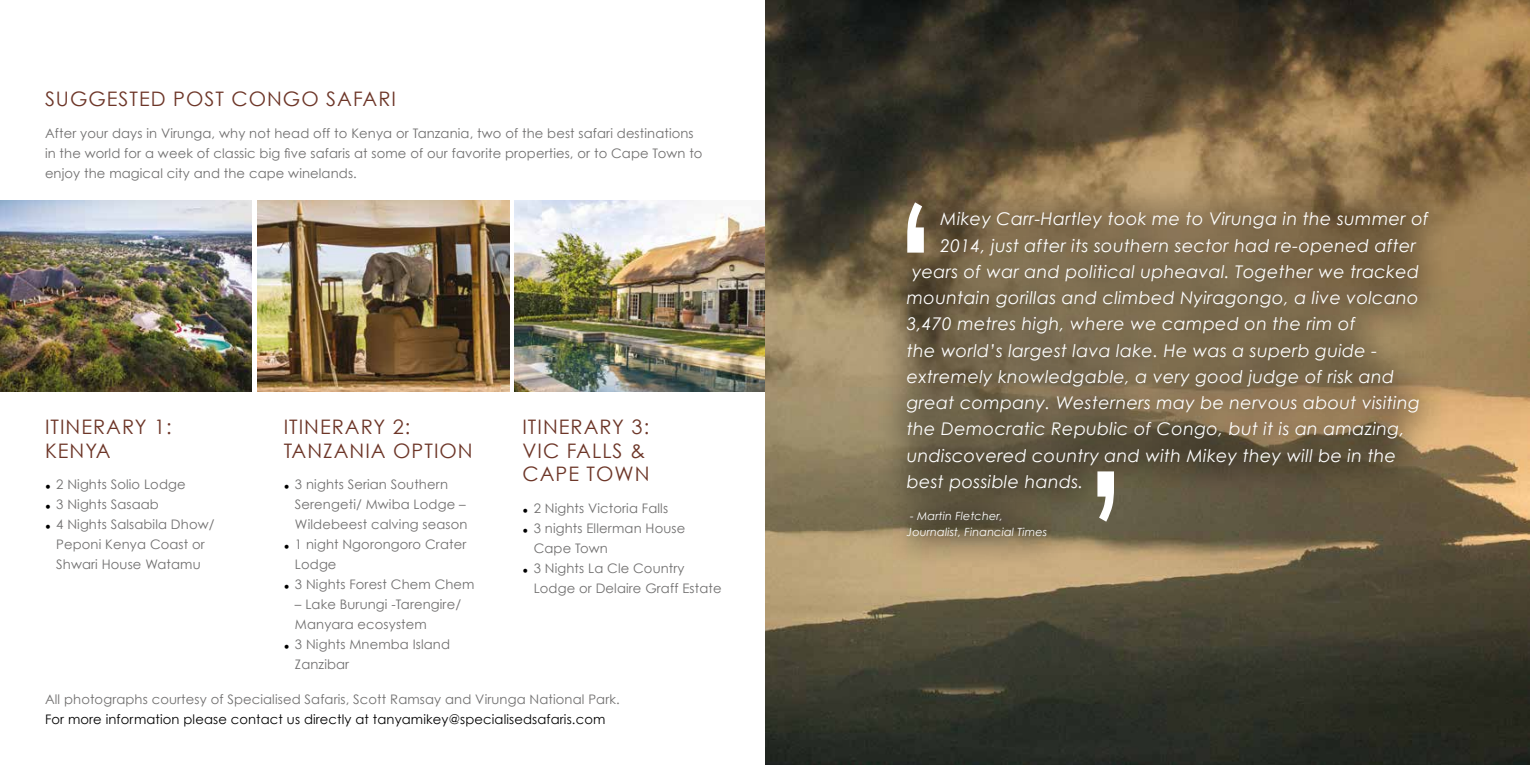
<style>
.page{position:relative;width:1530px;height:765px;background:#fff}
.page>*{position:absolute;margin:0;border:0;box-sizing:border-box;transform-origin:0 0}
.t1{font:187.5px "Century Gothic";color:#fff}
.t2{font:20px/23.8px "Century Gothic";letter-spacing:.05em;color:#6d3628}
.t3{font:italic 17.5px "Century Gothic";letter-spacing:.02em;color:#fff}
.t4{font:13.12px/20px "Century Gothic";letter-spacing:.01em;color:#706f6f}
.t5{font:13.12px "Century Gothic";letter-spacing:.01em;color:#000}
.t6{font:italic 11.25px/16.2px "Century Gothic";letter-spacing:.01em;color:#fff}
.s1{font-family:"Minion Pro";font-size:15px;color:#000}
</style>
<div class="page">
<img style="left:765px;top:0;width:765px;height:765px">
<img style="left:0;top:200px;width:252px;height:191px">
<img style="left:258px;top:200px;width:252px;height:191px">
<img style="left:515px;top:200px;width:250px;height:191px">
<div style="left:877px;top:182px;width:581px;height:385px;background:#000;opacity:.75"></div>
<h2 class="t2" style="left:45px;top:87px;width:353px">SUGGESTED POST CONGO SAFARI</h2>
<p class="t4" style="left:45px;top:123px;width:659px">After your days in Virunga, why not head off to Kenya or Tanzania, two of the best safari destinations in the world for a week of classic big five safaris at some of our favorite properties, or to Cape Town to enjoy the magical city and the cape winelands.</p>
<h2 class="t2" style="left:45px;top:414px;width:128px">ITINERARY 1:<br>KENYA</h2>
<p class="t4" style="left:45px;top:474px;width:142px"><span class="s1">•</span> 2 Nights Solio Lodge</p>
<p class="t4" style="left:45px;top:494px;width:115px"><span class="s1">•</span> 3 Nights Sasaab</p>
<p class="t4" style="left:45px;top:514px;width:171px;text-align:center"><span class="s1">•</span> 4 Nights Salsabila Dhow/<br>Peponi Kenya Coast or<br>Shwari House Watamu</p>
<h2 class="t2" style="left:284px;top:414px;width:190px">ITINERARY 2:<br>TANZANIA OPTION</h2>
<p class="t4" style="left:295px;top:474px;width:174px;text-indent:-11px"><span class="s1">•</span> 3 nights Serian Southern<br>Serengeti/ Mwiba Lodge –<br>Wildebeest calving season</p>
<p class="t4" style="left:295px;top:534px;width:173px;text-indent:-11px"><span class="s1">•</span> 1 night Ngorongoro Crater<br>Lodge</p>
<p class="t4" style="left:284px;top:574px;width:192px"><span class="s1">•</span> 3 Nights Forest Chem Chem</p>
<p class="t4" style="left:295px;top:594px;width:168px">– Lake Burungi -Tarengire/<br>Manyara ecosystem</p>
<p class="t4" style="left:295px;top:634px;width:157px;text-indent:-11px"><span class="s1">•</span> 3 Nights Mnemba Island<br>Zanzibar</p>
<h2 class="t2" style="left:522px;top:414px;width:129px">ITINERARY 3:<br>VIC FALLS &amp;<br>CAPE TOWN</h2>
<p class="t4" style="left:522px;top:498px;width:147px"><span class="s1">•</span> 2 Nights Victoria Falls</p>
<p class="t4" style="left:534px;top:518px;width:153px;text-indent:-11px"><span class="s1">•</span> 3 nights Ellerman House<br>Cape Town</p>
<p class="t4" style="left:534px;top:558px;width:189px;text-indent:-11px"><span class="s1">•</span> 3 Nights La Cle Country<br>Lodge or Delaire Graff Estate</p>
<p class="t4" style="left:45px;top:689px;width:576px">All photographs courtesy of Specialised Safaris, Scott Ramsay and Virunga National Park.</p>
<p class="t5" style="left:45px;top:711px;width:562px">For more information please contact us directly at tanyamikey@specialisedsafaris.com</p>
<h1 class="t1" style="left:881px;top:158px;width:67px">‘</h1>
<h3 class="t3" style="left:941px;top:208px;width:490px">Mikey Carr-Hartley took me to Virunga in the summer of</h3>
<h3 class="t3" style="left:941px;top:235px;width:477px">2014, just after its southern sector had re-opened after</h3>
<h3 class="t3" style="left:912px;top:261px;width:509px">years of war and political upheaval. Together we tracked</h3>
<h3 class="t3" style="left:907px;top:287px;width:513px">mountain gorillas and climbed Nyiragongo, a live volcano</h3>
<h3 class="t3" style="left:907px;top:313px;width:450px">3,470 metres high, where we camped on the rim of</h3>
<h3 class="t3" style="left:907px;top:340px;width:472px">the world’s largest lava lake. He was a superb guide -</h3>
<h3 class="t3" style="left:907px;top:366px;width:489px">extremely knowledgable, a very good judge of risk and</h3>
<h3 class="t3" style="left:907px;top:392px;width:515px">great company. Westerners may be nervous about visiting</h3>
<h3 class="t3" style="left:907px;top:418px;width:499px">the Democratic Republic of Congo, but it is an amazing,</h3>
<h3 class="t3" style="left:907px;top:445px;width:491px">undiscovered country and with Mikey they will be in the</h3>
<h3 class="t3" style="left:907px;top:471px;width:178px">best possible hands.</h3>
<p class="t6" style="left:907px;top:507px;width:142px">- Martin Fletcher,<br>Journalist, Financial Times</p>
<h1 class="t1" style="left:1140px;top:566px;width:67px;rotate:-180deg">‘</h1>
</div>
